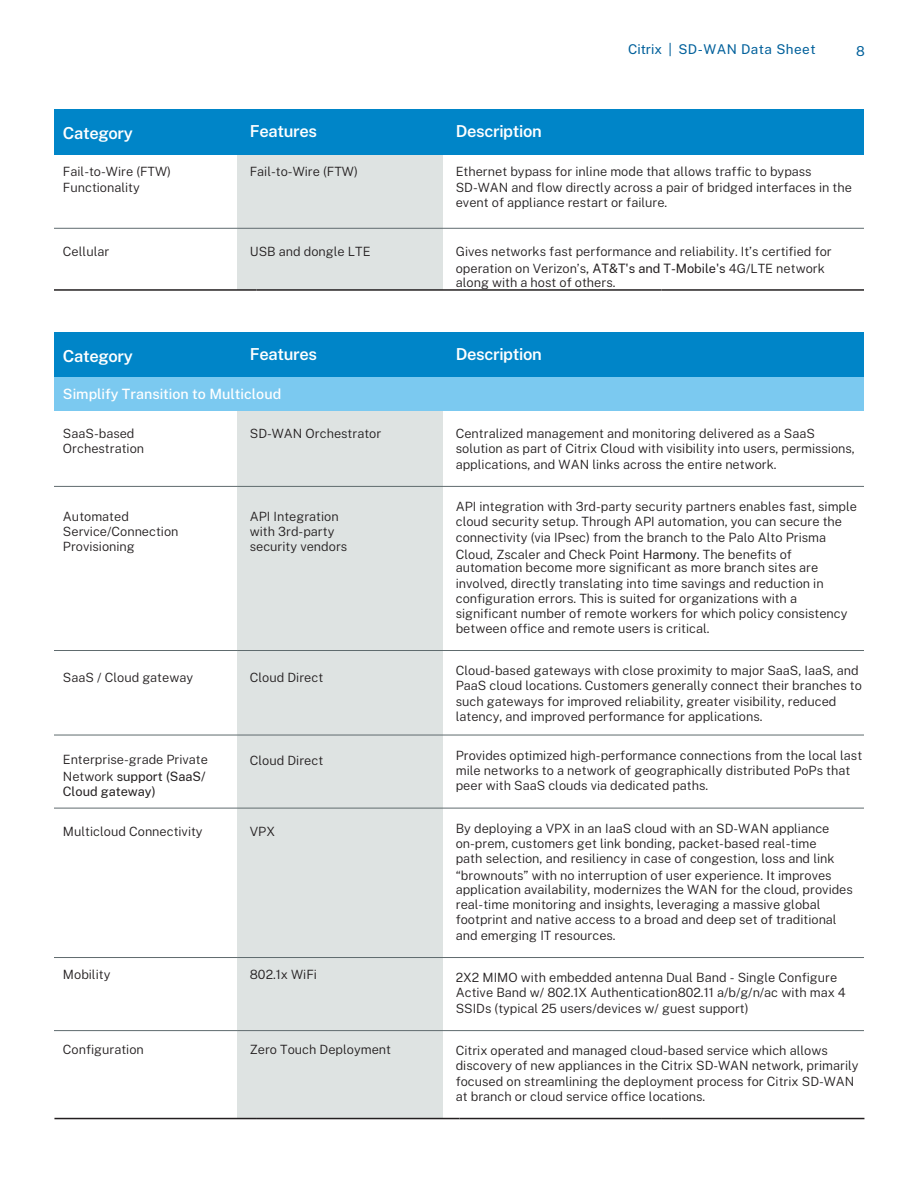
<style>
.page{position:relative;width:918px;height:1188px;background:#fff}
.page>*{position:absolute;margin:0;border:0;box-sizing:border-box;transform-origin:0 0}
.t1{font:600 16.5px "Public Sans";letter-spacing:-.02em;color:#fff}
.t2{font:500 14.25px "Public Sans";color:#fff}
.t3{font:13.5px "Public Sans";letter-spacing:.035em;color:#00609b}
.t4{font:13.5px "Public Sans";color:#00609b}
.t5{font:300 12.75px/15.3px "Public Sans";color:#231f20}
.t6{font:12.75px "Public Sans";color:#231f20}
.s1{font-weight:400}
</style>
<div class="page">
<div style="left:237px;top:377px;width:206px;height:742px;background:#dee3e2"></div>
<div style="left:237px;top:155px;width:206px;height:135px;background:#dee3e2"></div>
<div style="left:443px;top:110px;width:421px;height:45px;background:#0085c8"></div>
<hr style="left:256px;top:289px;width:203px;height:2px;background:#231f20">
<hr style="left:459px;top:289px;width:203px;height:2px;background:#231f20">
<hr style="left:662px;top:289px;width:202px;height:2px;background:#231f20">
<hr style="left:54px;top:289px;width:202px;height:2px;background:#231f20">
<div style="left:237px;top:110px;width:206px;height:45px;background:#0085c8"></div>
<div style="left:54px;top:110px;width:183px;height:45px;background:#0085c8"></div>
<hr style="left:443px;top:228px;width:421px;height:1px;background:#5f6b6e">
<hr style="left:54px;top:228px;width:183px;height:1px;background:#5f6b6e">
<hr style="left:237px;top:228px;width:206px;height:1px;background:#5f6b6e">
<hr style="left:443px;top:486px;width:421px;height:1px;background:#5f6b6e">
<hr style="left:54px;top:486px;width:183px;height:1px;background:#5f6b6e">
<hr style="left:237px;top:486px;width:206px;height:1px;background:#5f6b6e">
<hr style="left:443px;top:650px;width:421px;height:1px;background:#5f6b6e">
<hr style="left:54px;top:650px;width:183px;height:1px;background:#5f6b6e">
<hr style="left:237px;top:650px;width:206px;height:1px;background:#5f6b6e">
<hr style="left:443px;top:735px;width:421px;height:1px;background:#5f6b6e">
<hr style="left:54px;top:735px;width:183px;height:1px;background:#5f6b6e">
<hr style="left:237px;top:735px;width:206px;height:1px;background:#5f6b6e">
<hr style="left:443px;top:808px;width:421px;height:1px;background:#5f6b6e">
<hr style="left:54px;top:808px;width:183px;height:1px;background:#5f6b6e">
<hr style="left:237px;top:808px;width:206px;height:1px;background:#5f6b6e">
<hr style="left:443px;top:957px;width:421px;height:1px;background:#5f6b6e">
<hr style="left:54px;top:957px;width:183px;height:1px;background:#5f6b6e">
<hr style="left:237px;top:957px;width:206px;height:1px;background:#5f6b6e">
<hr style="left:443px;top:1030px;width:421px;height:1px;background:#5f6b6e">
<hr style="left:54px;top:1030px;width:183px;height:1px;background:#5f6b6e">
<hr style="left:237px;top:1030px;width:206px;height:1px;background:#5f6b6e">
<div style="left:443px;top:332px;width:421px;height:45px;background:#0085c8"></div>
<div style="left:443px;top:377px;width:421px;height:34px;background:#7bc9f0"></div>
<div style="left:237px;top:332px;width:206px;height:45px;background:#0085c8"></div>
<div style="left:237px;top:377px;width:206px;height:34px;background:#7bc9f0"></div>
<div style="left:54px;top:332px;width:183px;height:45px;background:#0085c8"></div>
<div style="left:54px;top:377px;width:183px;height:34px;background:#7bc9f0"></div>
<hr style="left:257px;top:1118px;width:202px;height:1px;background:#231f20">
<hr style="left:459px;top:1118px;width:203px;height:1px;background:#231f20">
<hr style="left:662px;top:1118px;width:202px;height:1px;background:#231f20">
<hr style="left:54px;top:1118px;width:203px;height:1px;background:#231f20">
<p class="t3" style="left:628px;top:39px;width:189px">Citrix | SD-WAN Data Sheet</p>
<p class="t4" style="left:856px;top:41px;width:10px">8</p>
<p class="t1" style="left:63px;top:121px;width:71px">Category</p>
<p class="t1" style="left:250px;top:119px;width:69px">Features</p>
<p class="t1" style="left:456px;top:119px;width:88px">Description</p>
<p class="t5" style="left:63px;top:163px;width:110px">Fail-to-Wire (FTW)<br>Functionality</p>
<p class="t5" style="left:250px;top:163px;width:110px">Fail-to-Wire (FTW)</p>
<p class="t5" style="left:456px;top:163px;width:398px">Ethernet bypass for inline mode that allows traffic to bypass<br>SD-WAN and flow directly across a pair of bridged interfaces in the event of appliance restart or failure.</p>
<p class="t5" style="left:63px;top:243px;width:48px">Cellular</p>
<p class="t5" style="left:250px;top:243px;width:122px">USB and dongle LTE</p>
<p class="t5" style="left:456px;top:242px;width:378px;line-height:17px">Gives networks fast performance and reliability. It’s certified for operation on Verizon’s<span class="s1">, AT&amp;T's and T-Mobile's</span> 4G/LTE network</p>
<p class="t5" style="left:456px;top:274px;width:161px">along with a host of others.</p>
<p class="t1" style="left:63px;top:344px;width:71px">Category</p>
<p class="t1" style="left:250px;top:342px;width:69px">Features</p>
<p class="t1" style="left:456px;top:342px;width:88px">Description</p>
<p class="t2" style="left:63px;top:383px;width:220px">Simplify Transition to Multicloud</p>
<p class="t5" style="left:63px;top:425px;width:83px">SaaS-based<br>Orchestration</p>
<p class="t5" style="left:250px;top:425px;width:133px">SD-WAN Orchestrator</p>
<p class="t5" style="left:456px;top:425px;width:401px">Centralized management and monitoring delivered as a SaaS solution as part of Citrix Cloud with visibility into users, permissions, applications, and WAN links across the entire network.</p>
<p class="t5" style="left:63px;top:508px;width:117px">Automated<br>Service/Connection<br>Provisioning</p>
<p class="t5" style="left:250px;top:508px;width:99px">API Integration with 3rd-party security vendors</p>
<p class="t5" style="left:456px;top:498px;width:403px">API integration with 3rd-party security partners enables fast, simple cloud security setup. Through API automation, you can secure the connectivity (via IPsec) from the branch to the Palo Alto Prisma</p>
<p class="t5" style="left:456px;top:546px;width:364px;line-height:13.6px">Cloud, Zscaler and Check Point <span class="s1">Harmony</span>. The benefits of automation become more significant as more branch sites are</p>
<p class="t5" style="left:456px;top:574px;width:393px">involved, directly translating into time savings and reduction in configuration errors. This is suited for organizations with a significant number of remote workers for which policy consistency between office and remote users is critical.</p>
<p class="t5" style="left:63px;top:669px;width:132px">SaaS / Cloud gateway</p>
<p class="t5" style="left:250px;top:669px;width:75px">Cloud Direct</p>
<p class="t5" style="left:456px;top:662px;width:408px">Cloud-based gateways with close proximity to major SaaS, IaaS, and PaaS cloud locations. Customers generally connect their branches to such gateways for improved reliability, greater visibility, reduced latency, and improved performance for applications.</p>
<p class="t5" style="left:63px;top:750px;width:147px;line-height:17px">Enterprise-grade Private<br>Network <span class="s1">support (SaaS/</span></p>
<p class="t6" style="left:63px;top:782px;width:94px">Cloud gateway)</p>
<p class="t5" style="left:250px;top:751px;width:75px">Cloud Direct</p>
<p class="t5" style="left:456px;top:747px;width:408px">Provides optimized high-performance connections from the local last mile networks to a network of geographically distributed PoPs that peer with SaaS clouds via dedicated paths.</p>
<p class="t5" style="left:63px;top:823px;width:141px">Multicloud Connectivity</p>
<p class="t5" style="left:250px;top:823px;width:27px">VPX</p>
<p class="t5" style="left:456px;top:820px;width:380px">By deploying a VPX in an IaaS cloud with an SD-WAN appliance on-prem, customers get link bonding, packet-based real-time path selection, and resiliency in case of congestion, loss and link</p>
<p class="t5" style="left:456px;top:868px;width:399px;line-height:13.6px">“brownouts” with no interruption of user experience. <span class="s1">I</span>t improves application availability, modernizes the WAN for the cloud, provides</p>
<p class="t5" style="left:456px;top:896px;width:382px">real-time monitoring and insights, leveraging a massive global footprint and native access to a broad and deep set of traditional and emerging IT resources.</p>
<p class="t5" style="left:63px;top:966px;width:49px">Mobility</p>
<p class="t5" style="left:250px;top:966px;width:69px">802.1x WiFi</p>
<p class="t5" style="left:456px;top:969px;width:392px">2X2 MIMO with embedded antenna Dual Band - Single Configure<br>Active Band w/ 802.1X Authentication802.11 a/b/g/n/ac with max 4<br>SSIDs (typical 25 users/devices w/ guest support)</p>
<p class="t5" style="left:63px;top:1041px;width:82px">Configuration</p>
<p class="t5" style="left:250px;top:1041px;width:143px">Zero Touch Deployment</p>
<p class="t5" style="left:456px;top:1042px;width:404px">Citrix operated and managed cloud-based service which allows discovery of new appliances in the Citrix SD-WAN network, primarily focused on streamlining the deployment process for Citrix SD-WAN at branch or cloud service office locations.</p>
</div>
